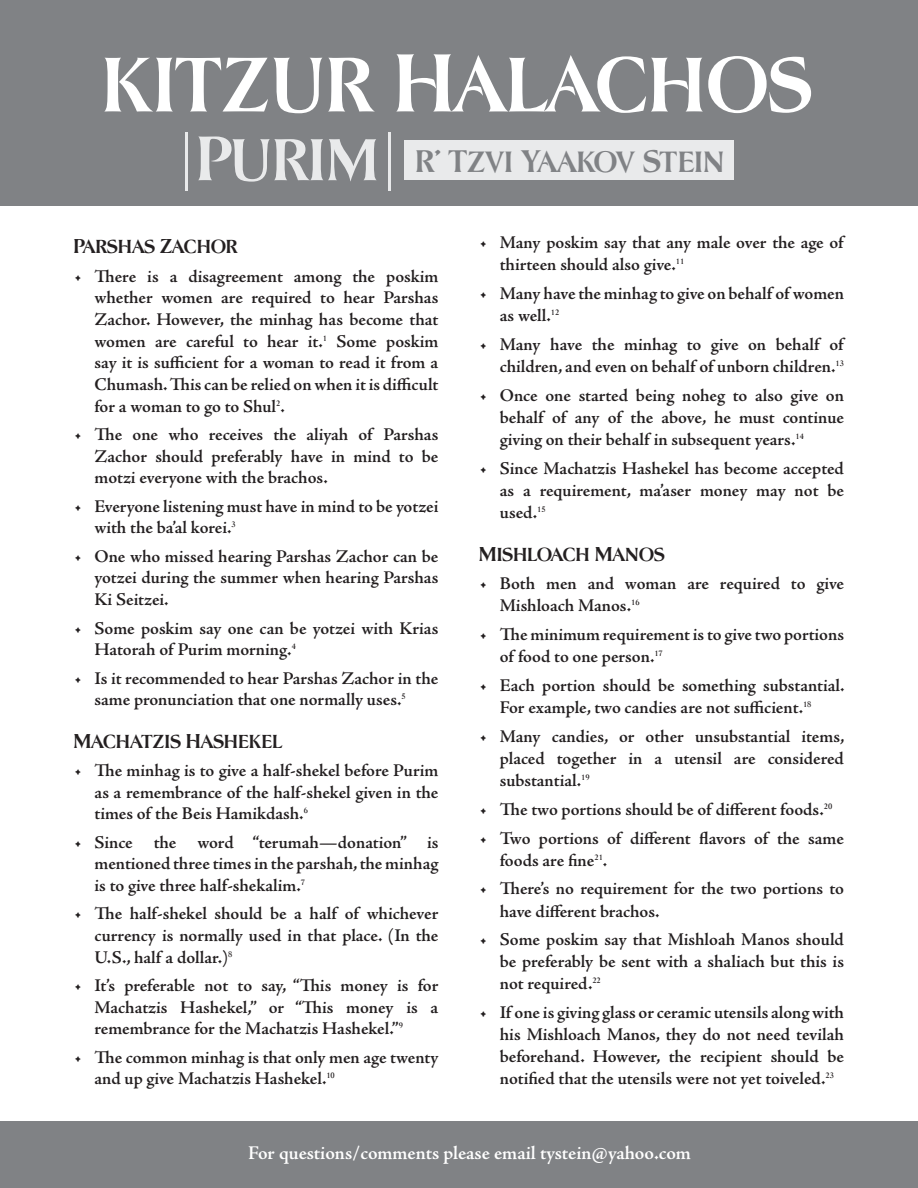
<style>
.page{position:relative;width:918px;height:1188px;background:#fff}
.page>*{position:absolute;margin:0;border:0;box-sizing:border-box;transform-origin:0 0}
.t1{font:98.25px "LHF Lakeside Regular 1";color:#fff}
.t2{font:75px "LHF Lakeside Regular 1";color:#e9eaeb}
.t3{font:37.35px "LHF Lakeside Regular 1";letter-spacing:-.005em;color:#808285}
.bullet{font:24px "LHF Lakeside Regular 1";letter-spacing:-.005em;color:#231f20}
.bullet-2{font:600 19.5px "Adobe Jenson Pro";letter-spacing:-.005em;color:#fff}
.t4{font:600 18px/21.6px "Adobe Jenson Pro";letter-spacing:-.005em;color:#231f20;text-align:justify}
.s1{font-weight:400;font-size:19.5px}
</style>
<div class="page">
<div style="left:0;top:0;width:918px;height:206px;background:#808285"></div>
<div style="left:404px;top:141px;width:329px;height:39px;background:#e9eaeb"></div>
<hr style="left:185px;top:133px;width:2px;height:58px;background:#e9eaeb">
<hr style="left:388px;top:133px;width:3px;height:58px;background:#e9eaeb">
<div style="left:0;top:1121px;width:918px;height:67px;background:#808285"></div>
<p class="t1" style="left:104px;top:32px;width:712px">kitzur Halachos</p>
<p class="t2" style="left:198px;top:120px;width:184px">Purim</p>
<p class="t3" style="left:416px;top:142px;width:310px">R' Tzvi Yaakov Stein</p>
<p class="bullet" style="left:74px;top:234px;width:165px">Parshas Zachor</p>
<p class="t4" style="left:94px;top:266px;width:345px;text-indent:-20px"><span class="s1">•</span> There is a disagreement among the poskim whether women are required to hear Parshas Zachor. However, the minhag has become that women are careful to hear it.<sup>1</sup> Some poskim say it is sufficient for a woman to read it from a Chumash. This can be relied on when it is difficult for a woman to go to Shul<sup>2</sup>.</p>
<p class="t4" style="left:94px;top:424px;width:345px;text-indent:-20px"><span class="s1">•</span> The one who receives the aliyah of Parshas Zachor should preferably have in mind to be motzi everyone with the brachos.</p>
<p class="t4" style="left:94px;top:496px;width:345px;text-indent:-20px"><span class="s1">•</span> Everyone listening must have in mind to be yotzei with the ba’al korei.<sup>3</sup></p>
<p class="t4" style="left:94px;top:546px;width:345px;text-indent:-20px"><span class="s1">•</span> One who missed hearing Parshas Zachor can be yotzei during the summer when hearing Parshas Ki Seitzei.</p>
<p class="t4" style="left:94px;top:617px;width:345px;text-indent:-20px"><span class="s1">•</span> Some poskim say one can be yotzei with Krias<br>Hatorah of Purim morning.<sup>4</sup></p>
<p class="t4" style="left:94px;top:667px;width:345px;text-indent:-20px"><span class="s1">•</span> Is it recommended to hear Parshas Zachor in the same pronunciation that one normally uses.<sup>5</sup></p>
<p class="bullet" style="left:74px;top:728px;width:210px">Machatzis Hashekel</p>
<p class="t4" style="left:94px;top:760px;width:345px;text-indent:-20px"><span class="s1">•</span> The minhag is to give a half-shekel before Purim as a remembrance of the half-shekel given in the times of the Beis Hamikdash.<sup>6</sup></p>
<p class="t4" style="left:94px;top:832px;width:345px;text-indent:-20px"><span class="s1">•</span> Since the word “terumah—donation” is mentioned three times in the parshah, the minhag is to give three half-shekalim.<sup>7</sup></p>
<p class="t4" style="left:94px;top:903px;width:345px;text-indent:-20px"><span class="s1">•</span> The half-shekel should be a half of whichever currency is normally used in that place. (In the U.S., half a dollar.)<sup>8</sup></p>
<p class="t4" style="left:94px;top:975px;width:345px;text-indent:-20px"><span class="s1">•</span> It’s preferable not to say, “This money is for Machatzis Hashekel,” or “This money is a remembrance for the Machatzis Hashekel.”<sup>9</sup></p>
<p class="t4" style="left:94px;top:1047px;width:345px;text-indent:-20px"><span class="s1">•</span> The common minhag is that only men age twenty and up give Machatzis Hashekel.<sup>10</sup></p>
<p class="t4" style="left:500px;top:232px;width:345px;line-height:22px;text-indent:-20px"><span class="s1">•</span> Many poskim say that any male over the age of thirteen should also give.<sup>11</sup></p>
<p class="t4" style="left:500px;top:283px;width:346px;line-height:22px;text-indent:-20px"><span class="s1">•</span> Many have the minhag to give on behalf of women as well.<sup>12</sup></p>
<p class="t4" style="left:480px;top:334px;width:366px;line-height:22px;text-align:right"><span class="s1">•</span> Many have the minhag to give on behalf of children, and even on behalf of unborn children.<sup>13</sup></p>
<p class="t4" style="left:500px;top:385px;width:346px;line-height:22px;text-indent:-20px"><span class="s1">•</span> Once one started being noheg to also give on behalf of any of the above, he must continue giving on their behalf in subsequent years.<sup>14</sup></p>
<p class="t4" style="left:500px;top:457px;width:346px;line-height:22px;text-indent:-20px"><span class="s1">•</span> Since Machatzis Hashekel has become accepted as a requirement, ma’aser money may not be used.<sup>15</sup></p>
<p class="bullet" style="left:480px;top:541px;width:187px">Mishloach Manos</p>
<p class="t4" style="left:500px;top:573px;width:346px;line-height:22px;text-indent:-20px"><span class="s1">•</span> Both men and woman are required to give<br>Mishloach Manos.<sup>16</sup></p>
<p class="t4" style="left:500px;top:624px;width:346px;line-height:22px;text-indent:-20px"><span class="s1">•</span> The minimum requirement is to give two portions of food to one person.<sup>17</sup></p>
<p class="t4" style="left:500px;top:675px;width:346px;line-height:22px;text-indent:-20px"><span class="s1">•</span> Each portion should be something substantial.<br>For example, two candies are not sufficient.<sup>18</sup></p>
<p class="t4" style="left:500px;top:726px;width:346px;line-height:22px;text-indent:-20px"><span class="s1">•</span> Many candies, or other unsubstantial items, placed together in a utensil are considered substantial.<sup>19</sup></p>
<p class="t4" style="left:480px;top:799px;width:354px"><span class="s1">•</span> The two portions should be of different foods.<sup>20</sup></p>
<p class="t4" style="left:500px;top:827px;width:346px;line-height:22px;text-indent:-20px"><span class="s1">•</span> Two portions of different flavors of the same foods are fine<sup>21</sup>.</p>
<p class="t4" style="left:500px;top:878px;width:346px;line-height:22px;text-indent:-20px"><span class="s1">•</span> There’s no requirement for the two portions to have different brachos.</p>
<p class="t4" style="left:500px;top:929px;width:346px;line-height:22px;text-indent:-20px"><span class="s1">•</span> Some poskim say that Mishloah Manos should be preferably be sent with a shaliach but this is not required.<sup>22</sup></p>
<p class="t4" style="left:500px;top:1002px;width:346px;line-height:22px;text-indent:-20px"><span class="s1">•</span> If one is giving glass or ceramic utensils along with his Mishloach Manos, they do not need tevilah beforehand. However, the recipient should be notified that the utensils were not yet toiveled.<sup>23</sup></p>
<p class="bullet-2" style="left:248px;top:1142px;width:444px">For questions/comments please email tystein@yahoo.com</p>
</div>
